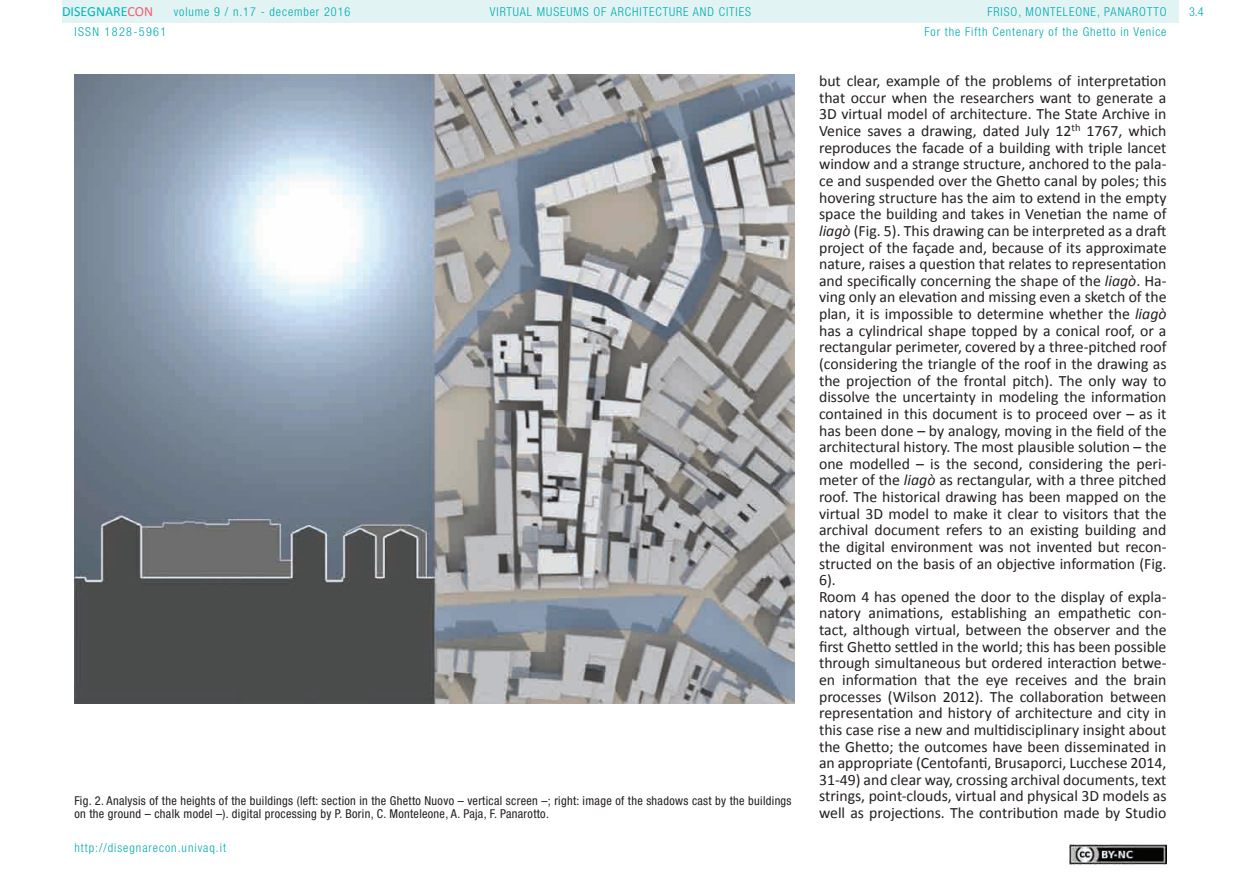
<style>
.page{position:relative;width:1241px;height:893px;background:#fff}
.page>*{position:absolute;margin:0;border:0;box-sizing:border-box;transform-origin:0 0}
.t1{font:15.75px/16.6px "Calibri";color:#231f20}
.t2{font:14px "Calibri";color:#03b6b9}
.t3{font:condensed 12.25px/13.1px "Helvetica Neue LT Std";letter-spacing:.025em;color:#231f20}
.t4{font:300 condensed 12.25px/19.4px "Helvetica Neue LT Std";letter-spacing:.075em;color:#00aaad}
.t5{font:300 condensed 12.25px "Helvetica Neue LT Std";letter-spacing:.11em;color:#00aaad}
.s1{color:#f06175}
.s2{font-style:italic}
</style>
<div class="page">
<div style="left:62px;top:0;width:1116px;height:23px;background:#e2f3f4"></div>
<img style="left:1069px;top:845px;width:97px;height:19px">
<img style="left:74px;top:74px;width:720px;height:630px">
<p class="t2" style="left:62px;top:3px;width:93px">DISEGNARE<span class="s1">CON</span></p>
<p class="t4" style="left:987px;top:2px;width:7px">FRISO</p>
<p class="t4" style="left:1018px;top:2px;width:16px">, MONTELEONE</p>
<p class="t4" style="left:174px;top:2px;width:178px">volume 9 / n.17 - december 2016</p>
<p class="t4" style="left:490px;top:2px;width:262px">virtual museums of architecture and cities</p>
<p class="t4" style="left:1188px;top:2px;width:16px">3.4</p>
<p class="t4" style="left:924px;top:2px;width:243px;text-indent:172px">, PANAROTTO<br>For the Fifth Centenary of the Ghetto in Venice</p>
<p class="t4" style="left:74px;top:21px;width:7px">ISSN</p>
<p class="t5" style="left:105px;top:24px;width:63px">1828-5961</p>
<p class="t3" style="left:74px;top:794px;width:718px">Fig. 2. Analysis of the heights of the buildings (left: section in the Ghetto Nuovo – vertical screen –; right: image of the shadows cast by the buildings on the ground – chalk model –). digital processing by P. Borin, C. Monteleone, A. Paja, F. Panarotto.</p>
<p class="t4" style="left:74px;top:838px;width:153px">http://disegnarecon.univaq.it</p>
<p class="t1" style="left:819px;top:73px;width:349px">but clear, example of the problems of interpretation that occur when the researchers want to generate a 3D virtual model of architecture. The State Archive in Venice saves a drawing, dated July 12<sup>th</sup> 1767, which reproduces the facade of a building with triple lancet window and a strange structure, anchored to the pala&shy;ce and suspended over the Ghetto canal by poles; this hovering structure has the aim to extend in the empty space the building and takes in Venetian the name of <span class="s2">liagò</span> (Fig. 5). This drawing can be interpreted as a draft project of the façade and, because of its approximate nature, raises a question that relates to representation and specifically concerning the shape of the <span class="s2">liagò</span>. Ha&shy;ving only an elevation and missing even a sketch of the plan, it is impossible to determine whether the <span class="s2">liagò </span>has a cylindrical shape topped by a conical roof, or a rectangular perimeter, covered by a three-pitched roof (considering the triangle of the roof in the drawing as the projection of the frontal pitch). The only way to dissolve the uncertainty in modeling the information contained in this document is to proceed over – as it has been done – by analogy, moving in the field of the architectural history. The most plausible solution – the one modelled – is the second, considering the peri&shy;meter of the <span class="s2">liagò</span> as rectangular, with a three pitched roof. The historical drawing has been mapped on the virtual 3D model to make it clear to visitors that the archival document refers to an existing building and the digital environment was not invented but recon&shy;structed on the basis of an objective information (Fig.<br>6).<br>Room 4 has opened the door to the display of expla&shy;natory animations, establishing an empathetic con&shy;tact, although virtual, between the observer and the first Ghetto settled in the world; this has been possible through simultaneous but ordered interaction betwe&shy;en information that the eye receives and the brain processes (Wilson 2012). The collaboration between representation and history of architecture and city in this case rise a new and multidisciplinary insight about the Ghetto; the outcomes have been disseminated in an appropriate (Centofanti, Brusaporci, Lucchese 2014, 31-49) and clear way, crossing archival documents, text strings, point-clouds, virtual and physical 3D models as well as projections. The contribution made by Studio</p>
</div>
